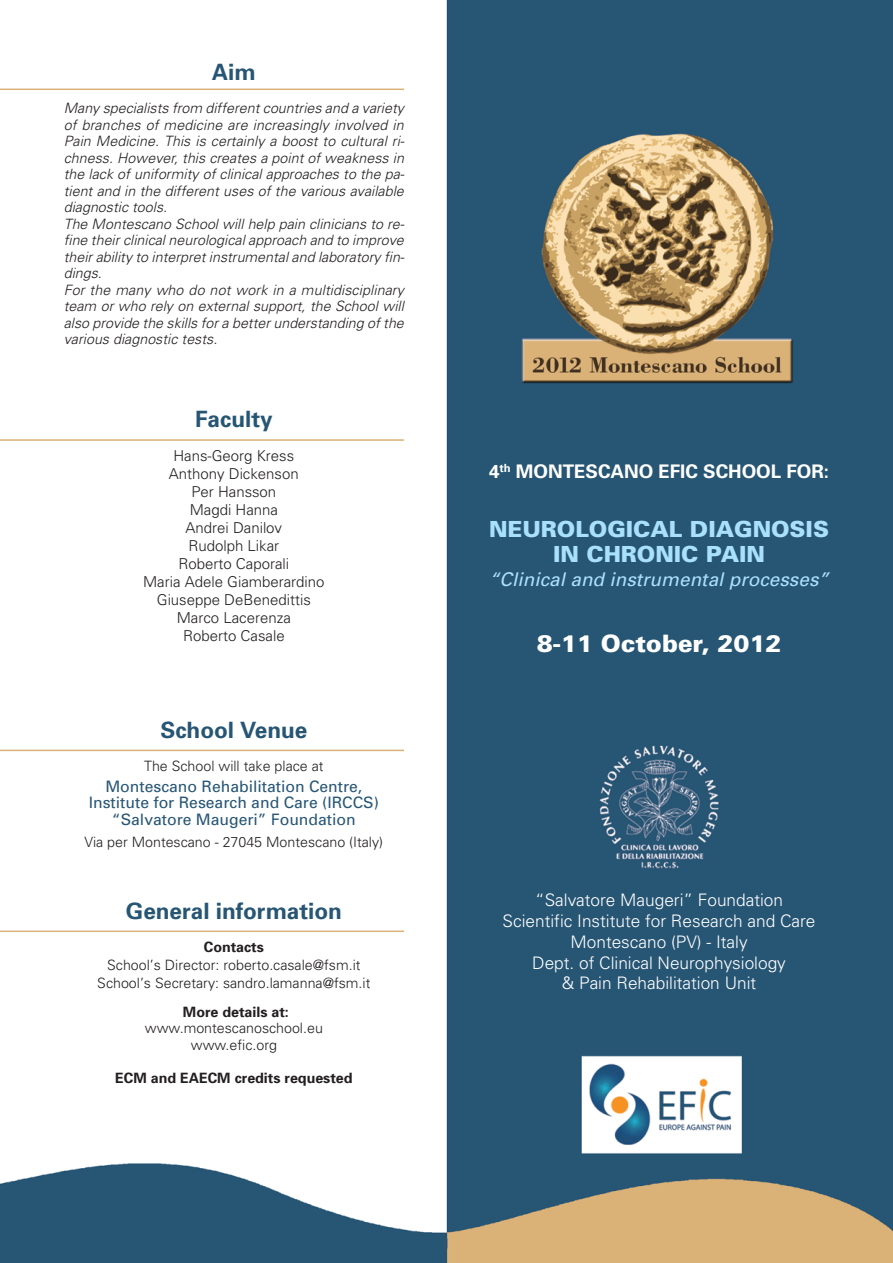
<style>
.page{position:relative;width:893px;height:1263px;background:#fff}
.page>*{position:absolute;margin:0;border:0;box-sizing:border-box;transform-origin:0 0}
.t1{font:900 24px "Univers";color:#fff}
.t2{font:700 22.5px "Univers";color:#275675}
.t3{font:900 22.2px/25.5px "Univers";color:#aae1fa;text-align:center}
.t4{font:italic 18.9px "Univers";color:#aae1fa}
.t5{font:700 18.75px "Univers";color:#fff}
.t6{font:300 17.25px/20.7px "Univers";color:#fff;text-align:center}
.t7{font:15.75px/16.5px "Univers";color:#275675;text-align:center}
.t8{font:300 15px/18px "Univers";color:#231f20;text-align:center}
.t9{font:italic 300 14.25px/16.5px "Univers";color:#231f20}
.t10{font:300 14.25px/18px "Univers";color:#231f20;text-align:center}
.t11{font:700 14.25px "Univers";color:#231f20}
</style>
<div class="page">
<img style="left:0;top:0;width:893px;height:1263px">
<hr style="left:0;top:89px;width:404px;height:1px;background:#dab177">
<hr style="left:0;top:439px;width:404px;height:2px;background:#dab177">
<hr style="left:0;top:750px;width:404px;height:1px;background:#dab177">
<hr style="left:0;top:930px;width:404px;height:2px;background:#dab177">
<h2 class="t2" style="left:212px;top:64px;width:45px">Aim</h2>
<p class="t9" style="left:64px;top:101px;width:344px">Many specialists from differentcountries and a variety of branches of medicine are increasingly involved in Pain Medicine. This is certainly a boost to cultural ri&shy;chness. However, this creates a point of weakness in the lack of uniformity of clinical approaches to the pa&shy;tient and in the different uses of the various available diagnostic tools.<br>The Montescano School will help pain clinicians to re&shy;fine theirclinicalneurologicalapproach and to improve theirability to interpretinstrumentaland laboratory fin&shy;dings.<br>For the many who do not work in a multidisciplinary team or who rely on external support, the School will also provide the skills fora betterunderstanding ofthe various diagnostic tests.</p>
<h2 class="t2" style="left:195px;top:410px;width:79px">Faculty</h2>
<p class="t8" style="left:143px;top:448px;width:183px">Hans-Georg Kress<br>Anthony Dickenson<br>Per Hansson<br>Magdi Hanna<br>Andrei Danilov<br>Rudolph Likar<br>Roberto Caporali<br>Maria Adele Giamberardino<br>Giuseppe DeBenedittis<br>Marco Lacerenza<br>Roberto Casale</p>
<h2 class="t2" style="left:160px;top:721px;width:148px">School Venue</h2>
<p class="t10" style="left:144px;top:758px;width:181px">The School will take place at</p>
<p class="t7" style="left:89px;top:779px;width:292px">Montescano Rehabilitation Centre,<br>Institute for Research and Care (IRCCS) “Salvatore Maugeri” Foundation</p>
<p class="t10" style="left:85px;top:834px;width:300px">Via per Montescano - 27045 Montescano (Italy)</p>
<h2 class="t2" style="left:126px;top:903px;width:217px">General information</h2>
<p class="t11" style="left:204px;top:942px;width:62px">Contacts</p>
<p class="t10" style="left:97px;top:957px;width:275px">School’s Director: roberto.casale@fsm.it<br>School’s Secretary: sandro.lamanna@fsm.it</p>
<p class="t11" style="left:183px;top:1006px;width:107px">More details at:</p>
<p class="t10" style="left:145px;top:1021px;width:179px;line-height:16.5px">www.montescanoschool.eu www.efic.org</p>
<p class="t11" style="left:115px;top:1072px;width:239px">ECM and EAECM credits requested</p>
<h3 class="t5" style="left:489px;top:464px;width:342px">4<sup>th</sup> MONTESCANO EFIC SCHOOL FOR:</h3>
<h3 class="t3" style="left:489px;top:518px;width:341px">NEUROLOGICAL DIAGNOSIS<br>IN CHRONIC PAIN</h3>
<h3 class="t4" style="left:489px;top:572px;width:345px">“Clinical and instrumental processes”</h3>
<h1 class="t1" style="left:537px;top:635px;width:246px">8-11 October, 2012</h1>
<p class="t6" style="left:503px;top:891px;width:314px">“Salvatore Maugeri” Foundation<br>Scientific Institute for Research and Care<br>Montescano (PV) - Italy<br>Dept. of Clinical Neurophysiology<br>&amp; Pain Rehabilitation Unit</p>
</div>
